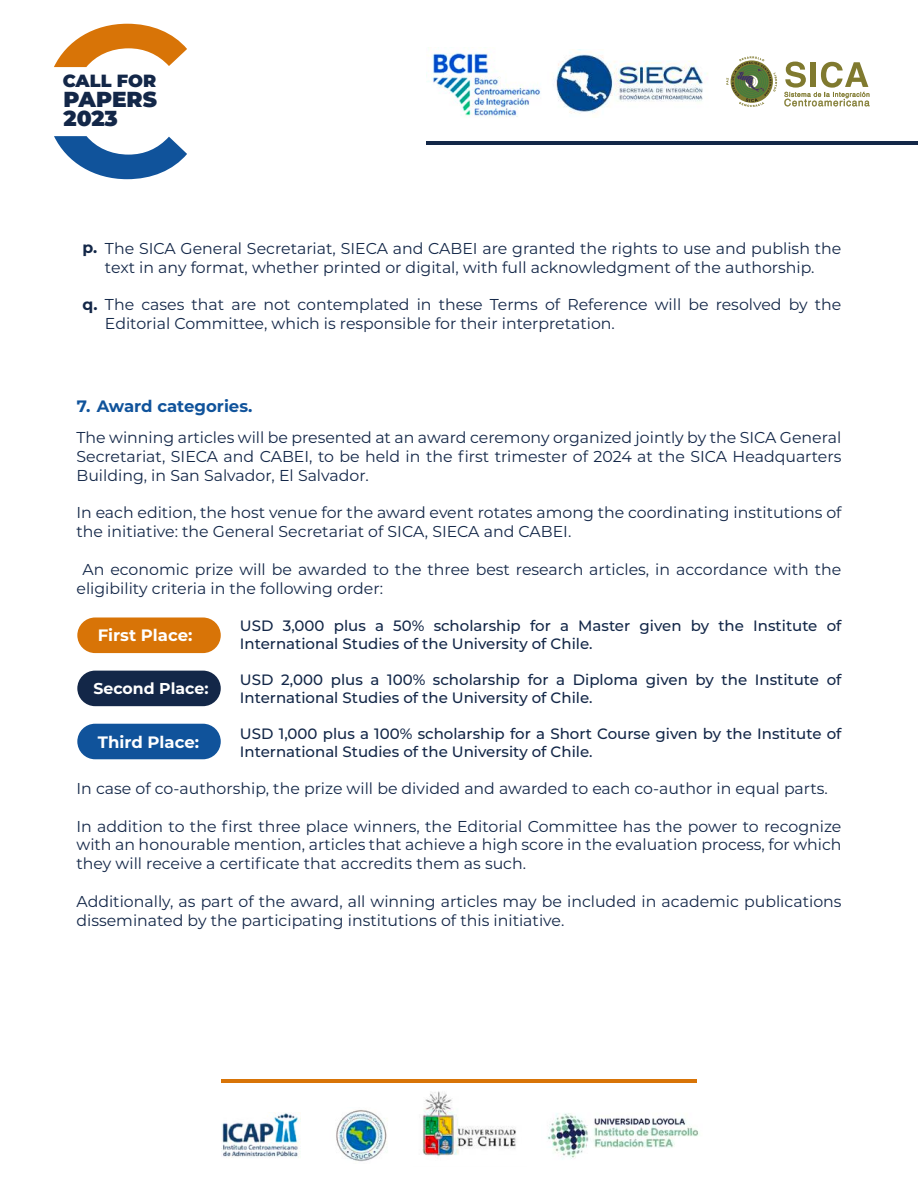
<style>
.page{position:relative;width:918px;height:1188px;background:#fff}
.page>*{position:absolute;margin:0;border:0;box-sizing:border-box;transform-origin:0 0}
.t1{font:900 21.75px/19.8px "Montserrat";color:#132748}
.t2{font:900 17.7px "Montserrat";color:#132748}
.t3{font:700 16.5px "Montserrat";color:#fff}
.t4{font:700 16.5px "Montserrat";color:#10539b}
.t5{font:15.75px/18.9px "Montserrat";color:#132748}
.t6{font:700 15.75px "Montserrat";color:#fff}
.t7{font:700 15.75px "Montserrat";color:#132748}
.t8{font:500 15px/18px "Montserrat";color:#132748}
</style>
<div class="page">
<img style="left:555px;top:50px;width:153px;height:67px">
<svg style="left:726px;top:56px;width:51px;height:51px"></svg>
<svg style="left:784px;top:62px;width:86px;height:44px"></svg>
<img style="left:426px;top:52px;width:115px;height:66px">
<hr style="left:426px;top:141px;width:492px;height:3px;background:#132748">
<svg style="left:54px;top:24px;width:133px;height:43px"></svg>
<svg style="left:54px;top:136px;width:133px;height:43px"></svg>
<div style="left:77px;top:618px;width:144px;height:35px;background:#d87407;border-radius:18px"></div>
<div style="left:77px;top:724px;width:144px;height:35px;background:#10539b;border-radius:18px"></div>
<div style="left:77px;top:671px;width:144px;height:35px;background:#132748;border-radius:18px"></div>
<img style="left:422px;top:1091px;width:94px;height:65px">
<img style="left:336px;top:1110px;width:51px;height:52px">
<img style="left:221px;top:1113px;width:79px;height:45px">
<img style="left:547px;top:1113px;width:152px;height:47px">
<hr style="left:222px;top:1080px;width:475px;height:3px;background:#d87407">
<p class="t2" style="left:63px;top:68px;width:95px">CALL FOR</p>
<h1 class="t1" style="left:63px;top:88px;width:95px">PAPERS<br>2023</h1>
<p class="t7" style="left:83px;top:236px;width:16px">p.</p>
<p class="t7" style="left:83px;top:293px;width:16px">q.</p>
<p class="t5" style="left:105px;top:238px;width:738px">The SICA General Secretariat, SIECA and CABEI are granted the rights to use and publish the text in any format, whether printed or digital, with full acknowledgment of the authorship.</p>
<p class="t5" style="left:105px;top:295px;width:738px">The cases that are not contemplated in these Terms of Reference will be resolved by the<br>Editorial Committee, which is responsible for their interpretation.</p>
<p class="t4" style="left:77px;top:394px;width:177px">7. Award categories.</p>
<p class="t5" style="left:76px;top:427px;width:767px;text-align:justify">The winning articles will be presented at an award ceremony organized jointly by the SICA General Secretariat, SIECA and CABEI, to be held in the first trimester of 2024 at the SICA Headquarters Building, in San Salvador, El Salvador.</p>
<p class="t5" style="left:76px;top:503px;width:767px">In each edition, the host venue for the award event rotates among the coordinating institutions of the initiative: the General Secretariat of SICA, SIECA and CABEI.</p>
<p class="t5" style="left:76px;top:560px;width:767px;text-indent:6px">An economic prize will be awarded to the three best research articles, in accordance with the eligibility criteria in the following order:</p>
<p class="t8" style="left:240px;top:616px;width:603px">USD 3,000 plus a 50% scholarship for a Master given by the Institute of<br>International Studies of the University of Chile.</p>
<p class="t8" style="left:240px;top:670px;width:603px">USD 2,000 plus a 100% scholarship for a Diploma given by the Institute of<br>International Studies of the University of Chile.</p>
<p class="t8" style="left:240px;top:724px;width:603px">USD 1,000 plus a 100% scholarship for a Short Course given by the Institute of<br>International Studies of the University of Chile.</p>
<p class="t5" style="left:76px;top:778px;width:753px">In case of co-authorship, the prize will be divided and awarded to each co-author in equal parts.</p>
<p class="t5" style="left:76px;top:816px;width:767px;text-align:justify">In addition to the first three place winners, the Editorial Committee has the power to recognize with an honourable mention, articles that achieve a high score in the evaluation process, for which they will receive a certificate that accredits them as such.</p>
<p class="t5" style="left:76px;top:892px;width:767px">Additionally, as part of the award, all winning articles may be included in academic publications disseminated by the participating institutions of this initiative.</p>
<p class="t3" style="left:98px;top:624px;width:96px">First Place:</p>
<p class="t6" style="left:93px;top:677px;width:117px">Second Place:</p>
<p class="t3" style="left:98px;top:730px;width:103px">Third Place:</p>
</div>
